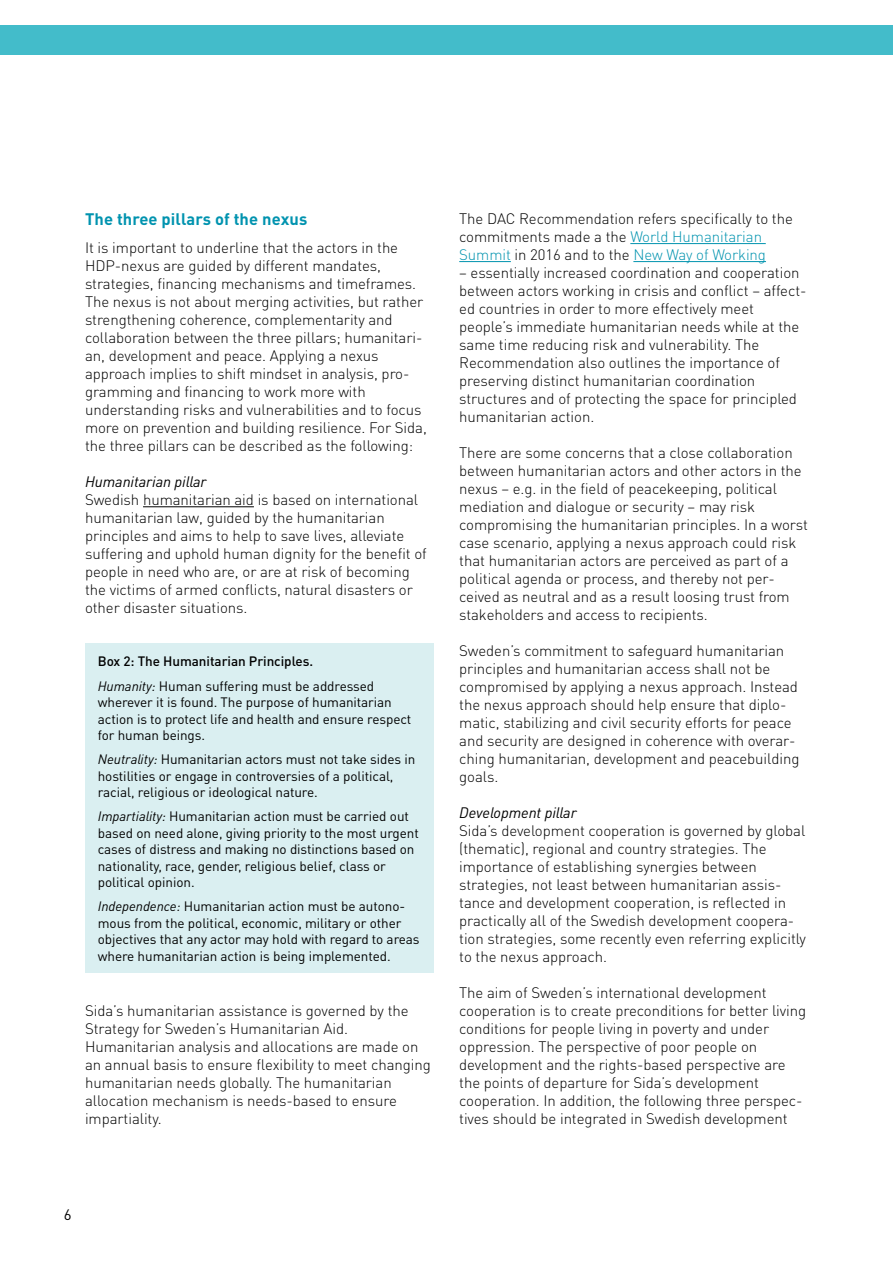
<style>
.page{position:relative;width:893px;height:1263px;background:#fff}
.page>*{position:absolute;margin:0;border:0;box-sizing:border-box;transform-origin:0 0}
._02_Headline_2{font:700 16.5px "DIN Pro";letter-spacing:.005em;color:#0093af}
._03_Bodytext{font:300 15px/18px "DIN Pro";letter-spacing:-.005em;color:#000}
._02_Headline_4{font:italic 15px "DIN Pro";letter-spacing:-.005em;color:#000}
.t1{font:15px "DIN Pro";color:#000}
._03_Bodytext-2{font:13.5px/16.5px "DIN Pro";letter-spacing:-.005em;color:#000}
.Box_head{font:500 13.5px "DIN Pro";letter-spacing:-.005em;color:#000}
.s1{font-style:italic}
.s2{color:#0093af}
</style>
<div class="page">
<div style="left:0;top:26px;width:893px;height:29px;background:#43bcca"></div>
<hr style="left:143px;top:506px;width:111px;height:1px;background:#000">
<div style="left:85px;top:643px;width:349px;height:330px;background:#daeff1"></div>
<hr style="left:630px;top:243px;width:136px;height:1px;background:#0093af">
<hr style="left:459px;top:261px;width:52px;height:1px;background:#0093af">
<hr style="left:633px;top:261px;width:133px;height:1px;background:#0093af">
<h2 class="_02_Headline_2" style="left:85px;top:208px;width:224px">The three pillars of the nexus</h2>
<p class="_03_Bodytext" style="left:85px;top:238px;width:343px">It is important to underline that the actors in the HDP-nexus are guided by different mandates, strategies, financing mechanisms and timeframes.<br>The nexus is not about merging activities, but rather strengthening coherence, complementarity and collaboration between the three pillars; humanitari&shy;an, development and peace. Applying a nexus approach implies to shift mindset in analysis, pro&shy;gramming and financing to work more with understanding risks and vulnerabilities and to focus more on prevention and building resilience. For Sida, the three pillars can be described as the following:</p>
<h4 class="_02_Headline_4" style="left:85px;top:472px;width:123px">Humanitarian pillar</h4>
<p class="_03_Bodytext" style="left:85px;top:490px;width:343px">Swedish humanitarian aid is based on international humanitarian law, guided by the humanitarian principles and aims to help to save lives, alleviate suffering and uphold human dignity for the benefit of people in need who are, or are at risk of becoming the victims of armed conflicts, natural disasters or other disaster situations.</p>
<h3 class="Box_head" style="left:98px;top:652px;width:217px">Box 2: The Humanitarian Principles.</h3>
<p class="_03_Bodytext-2" style="left:98px;top:677px;width:315px"><span class="s1">Humanity:</span> Human suffering must be addressed wherever it is found. The purpose of humanitarian action is to protect life and health and ensure respect for human beings.</p>
<p class="_03_Bodytext-2" style="left:98px;top:750px;width:319px"><span class="s1">Neutrality:</span> Humanitarian actors must not take sides in hostilities or engage in controversies of a political, racial, religious or ideological nature.</p>
<p class="_03_Bodytext-2" style="left:98px;top:807px;width:323px"><span class="s1">Impartiality:</span> Humanitarian action must be carried out based on need alone, giving priority to the most urgent cases of distress and making no distinctions based on nationality, race, gender, religious belief, class or political opinion.</p>
<p class="_03_Bodytext-2" style="left:98px;top:897px;width:323px"><span class="s1">Independence:</span> Humanitarian action must be autono&shy;mous from the political, economic, military or other objectives that any actor may hold with regard to areas where humanitarian action is being implemented.</p>
<p class="_03_Bodytext" style="left:85px;top:1001px;width:347px">Sida’s humanitarian assistance is governed by the Strategy for Sweden’s Humanitarian Aid.<br>Humanitarian analysis and allocations are made on an annual basis to ensure flexibility to meet changing humanitarian needs globally. The humanitarian allocation mechanism is needs-based to ensure impartiality.</p>
<p class="_03_Bodytext" style="left:459px;top:209px;width:335px">The DAC Recommendation refers specifically to the commitments made a the <span class="s2">World Humanitarian<br>Summit</span> in 2016 and to the <span class="s2">New Way of Working</span></p>
<p class="_03_Bodytext" style="left:459px;top:263px;width:349px">– essentially increased coordination and cooperation between actors working in crisis and conflict – affect&shy;ed countries in order to more effectively meet people’s immediate humanitarian needs while at the same time reducing risk and vulnerability. The Recommendation also outlines the importance of preserving distinct humanitarian coordination structures and of protecting the space for principled humanitarian action.</p>
<p class="_03_Bodytext" style="left:459px;top:443px;width:350px">There are some concerns that a close collaboration between humanitarian actors and other actors in the nexus – e.g. in the field of peacekeeping, political mediation and dialogue or security – may risk compromising the humanitarian principles. In a worst case scenario, applying a nexus approach could risk that humanitarian actors are perceived as part of a political agenda or process, and thereby not per&shy;ceived as neutral and as a result loosing trust from stakeholders and access to recipients.</p>
<p class="_03_Bodytext" style="left:459px;top:641px;width:342px">Sweden’s commitment to safeguard humanitarian principles and humanitarian access shall not be compromised by applying a nexus approach. Instead the nexus approach should help ensure that diplo&shy;matic, stabilizing and civil security efforts for peace and security are designed in coherence with overar&shy;ching humanitarian, development and peacebuilding goals.</p>
<h4 class="_02_Headline_4" style="left:459px;top:803px;width:119px">Development pillar</h4>
<p class="_03_Bodytext" style="left:459px;top:821px;width:348px">Sida’s development cooperation is governed by global (thematic), regional and country strategies. The importance of establishing synergies between strategies, not least between humanitarian assis&shy;tance and development cooperation, is reflected in practically all of the Swedish development coopera&shy;tion strategies, some recently even referring explicitly to the nexus approach.</p>
<p class="_03_Bodytext" style="left:459px;top:983px;width:349px">The aim of Sweden’s international development cooperation is to create preconditions for better living conditions for people living in poverty and under oppression. The perspective of poor people on development and the rights-based perspective are the points of departure for Sida’s development cooperation. In addition, the following three perspec&shy;tives should be integrated in Swedish development</p>
<p class="t1" style="left:64px;top:1205px;width:9px">6</p>
</div>
